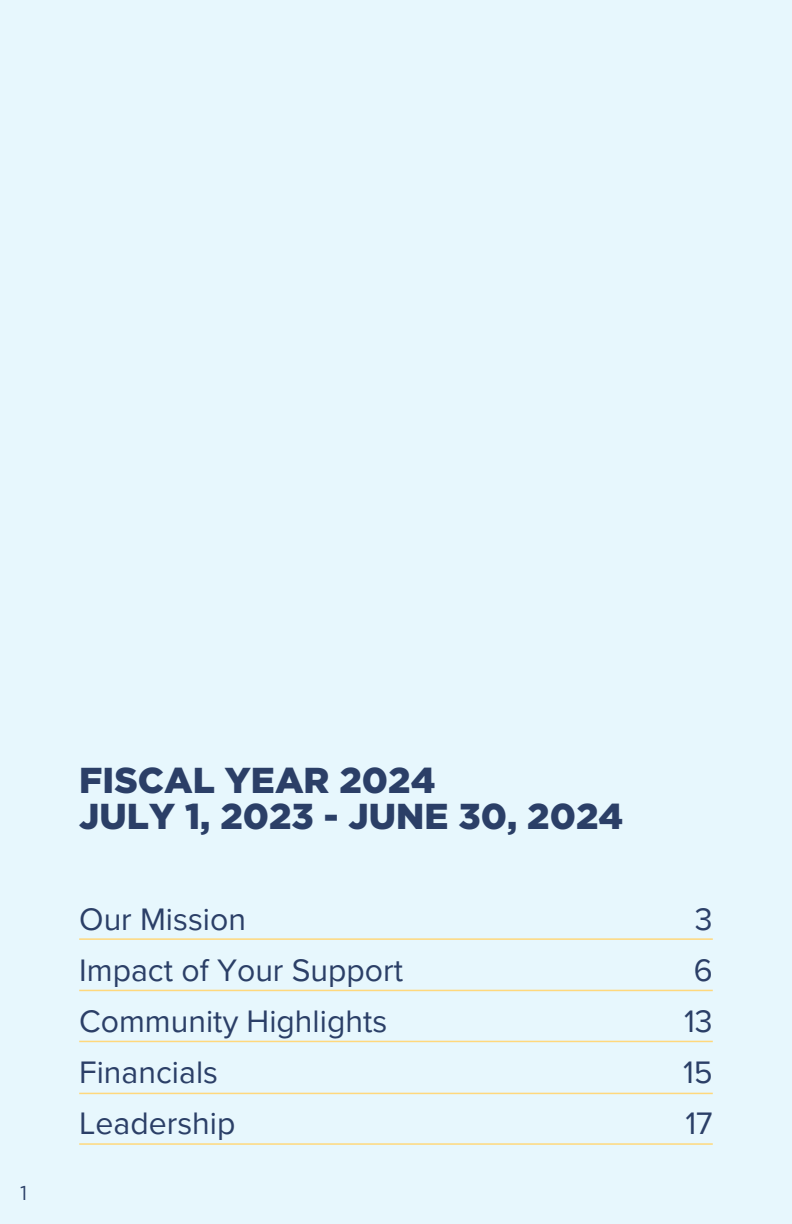
<style>
.page{position:relative;width:792px;height:1224px;background:#e7f7fd}
.page>*{position:absolute;margin:0;border:0;box-sizing:border-box;transform-origin:0 0}
.t1{font:900 36px/36px "Gotham";color:#2b3f67}
.t2{font:32px "Proxima Nova";color:#2b3f67}
.t3{font:20px "Gotham";color:#2b3f67}
</style>
<div class="page">
<hr style="left:79px;top:990px;width:634px;height:1px;background:#ffd87c">
<hr style="left:79px;top:938px;width:634px;height:2px;background:#ffd87c">
<hr style="left:79px;top:1041px;width:634px;height:1px;background:#ffd87c">
<hr style="left:79px;top:1093px;width:634px;height:1px;background:#ffd87c">
<hr style="left:79px;top:1143px;width:634px;height:2px;background:#ffd87c">
<p class="t3" style="left:20px;top:1181px;width:9px">1</p>
<p class="t1" style="left:79px;top:762px;width:546px">FISCAL YEAR 2024<br>JULY 1, 2023 - JUNE 30, 2024</p>
<p class="t2" style="left:79px;top:900px;width:168px">Our Mission</p>
<h1 class="t2" style="left:79px;top:951px;width:325px">Impact of Your Support</h1>
<p class="t2" style="left:79px;top:1002px;width:310px">Community Highlights</p>
<p class="t2" style="left:79px;top:1053px;width:140px">Financials</p>
<p class="t2" style="left:79px;top:1105px;width:158px">Leadership</p>
<p class="t2" style="left:695px;top:900px;width:19px">3</p>
<p class="t2" style="left:694px;top:951px;width:20px">6</p>
<p class="t2" style="left:684px;top:1002px;width:30px">13</p>
<p class="t2" style="left:683px;top:1053px;width:31px">15</p>
<p class="t2" style="left:685px;top:1105px;width:29px">17</p>
</div>
